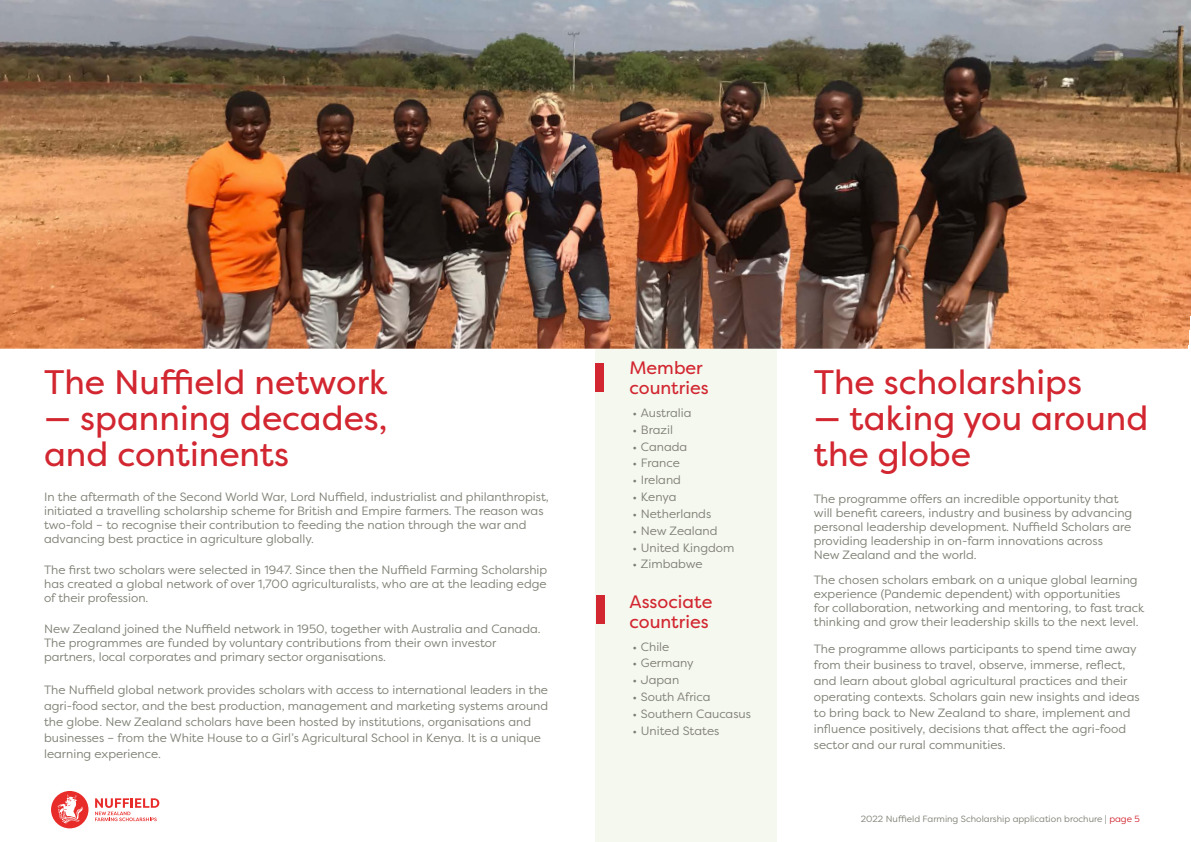
<style>
.page{position:relative;width:1191px;height:842px;background:#fff}
.page>*{position:absolute;margin:0;border:0;box-sizing:border-box;transform-origin:0 0}
.t1{font:34px/36px "Filson Pro";color:#d22630}
.t2{font:18px/20px "Filson Pro";color:#d22630}
.t3{font:12px/14px "Filson Pro";color:#7e7f74}
.t4{font:9px "Filson Pro";color:#7e7f74}
.s1{color:#d22630}
</style>
<div class="page">
<svg style="left:95px;top:798px;width:64px;height:23px"></svg>
<div style="left:51px;top:791px;width:37px;height:37px;background:#e82c2a;border-radius:50%"></div>
<svg style="left:58px;top:794px;width:25px;height:29px"></svg>
<div style="left:595px;top:329px;width:182px;height:513px;background:#f5f8ef"></div>
<img style="left:0;top:0;width:1191px;height:349px">
<div style="left:595px;top:363px;width:9px;height:28px;background:#d22630"></div>
<div style="left:596px;top:595px;width:8px;height:29px;background:#d22630"></div>
<h1 class="t1" style="left:44px;top:364px;width:345px">The Nuffield network</h1>
<h1 class="t1" style="left:44px;top:400px;width:345px">— spanning decades, and continents</h1>
<p class="t3" style="left:44px;top:489px;width:506px">In the aftermath of the Second World War, Lord Nuffield, industrialist and philanthropist, initiated a travelling scholarship scheme for British and Empire farmers. The reason was two-fold – to recognise their contribution to feeding the nation through the war and advancing best practice in agriculture globally.</p>
<p class="t3" style="left:44px;top:562px;width:505px;text-align:justify">The first two scholars were selected in 1947. Since then the Nuffield Farming Scholarship has created a global network of over 1,700 agriculturalists, who are at the leading edge of their profession.</p>
<p class="t3" style="left:44px;top:621px;width:498px">New Zealand joined the Nuffield network in 1950, together with Australia and Canada.<br>The programmes are funded by voluntary contributions from their own investor partners, local corporates and primary sector organisations.</p>
<p class="t3" style="left:44px;top:681px;width:505px;line-height:16px">The Nuffield global network provides scholars with access to international leaders in the agri-food sector, and the best production, management and marketing systems around the globe. New Zealand scholars have been hosted by institutions, organisations and businesses – from the White House to a Girl’s Agricultural School in Kenya. It is a unique learning experience.</p>
<h2 class="t2" style="left:629px;top:358px;width:81px">Member countries</h2>
<p class="t3" style="left:632px;top:405px;width:61px">• Australia</p>
<p class="t3" style="left:632px;top:422px;width:42px">• Brazil</p>
<p class="t3" style="left:632px;top:439px;width:56px">• Canada</p>
<p class="t3" style="left:632px;top:456px;width:49px">• France</p>
<p class="t3" style="left:632px;top:473px;width:50px">• Ireland</p>
<p class="t3" style="left:632px;top:489px;width:46px">• Kenya</p>
<p class="t3" style="left:632px;top:506px;width:80px">• Netherlands</p>
<p class="t3" style="left:632px;top:523px;width:87px">• New Zealand</p>
<p class="t3" style="left:632px;top:540px;width:104px">• United Kingdom</p>
<p class="t3" style="left:632px;top:557px;width:72px">• Zimbabwe</p>
<h2 class="t2" style="left:629px;top:591px;width:84px">Associate countries</h2>
<p class="t3" style="left:632px;top:639px;width:39px">• Chile</p>
<p class="t3" style="left:632px;top:656px;width:63px">• Germany</p>
<p class="t3" style="left:632px;top:673px;width:48px">• Japan</p>
<p class="t3" style="left:632px;top:689px;width:80px">• South Africa</p>
<p class="t3" style="left:632px;top:706px;width:120px">• Southern Caucasus</p>
<p class="t3" style="left:632px;top:723px;width:88px">• United States</p>
<h1 class="t1" style="left:814px;top:364px;width:270px">The scholarships</h1>
<h1 class="t1" style="left:814px;top:400px;width:336px">— taking you around the globe</h1>
<p class="t3" style="left:814px;top:491px;width:320px">The programme offers an incredible opportunity that will benefit careers, industry and business by advancing personal leadership development. Nuffield Scholars are providing leadership in on-farm innovations across<br>New Zealand and the world.</p>
<p class="t3" style="left:814px;top:572px;width:332px">The chosen scholars embark on a unique global learning experience (Pandemic dependent) with opportunities<br>for collaboration, networking and mentoring, to fast track thinking and grow their leadership skills to the next level.</p>
<p class="t3" style="left:814px;top:641px;width:327px;line-height:16px">The programme allows participants to spend time away from their business to travel, observe, immerse, reflect, and learn about global agricultural practices and their operating contexts. Scholars gain new insights and ideas to bring back to New Zealand to share, implement and influence positively, decisions that affect the agri-food sector and our rural communities.</p>
<p class="t4" style="left:860px;top:812px;width:281px">2022 Nuffield Farming Scholarship application brochure | <span class="s1">page 5</span></p>
</div>
